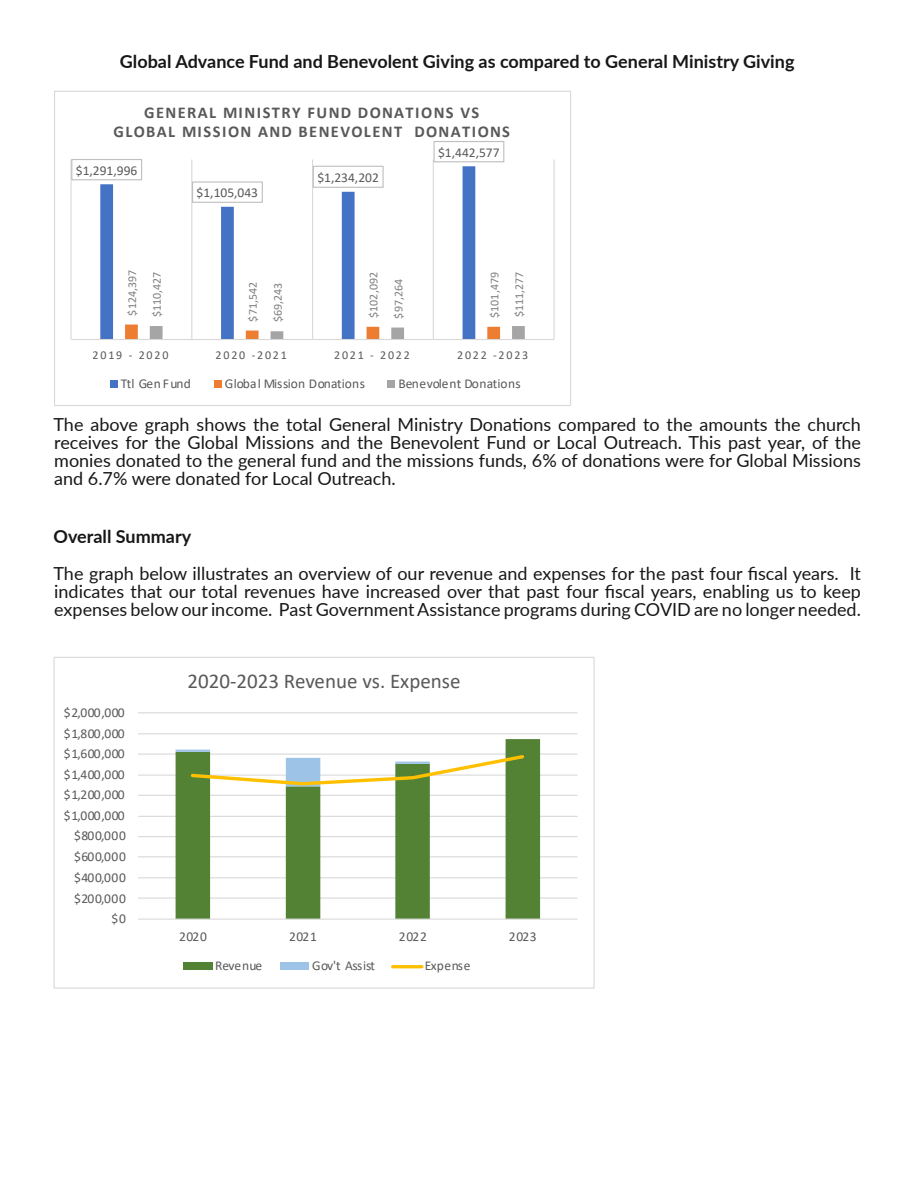
<style>
.page{position:relative;width:918px;height:1188px;background:#fff}
.page>*{position:absolute;margin:0;border:0;box-sizing:border-box;transform-origin:0 0}
.t1{font:21px "Calibri";color:#595959}
.pf0{font:18px/18px "Lato";color:#181717;text-align:justify}
.pf0-2{font:700 18px "Lato";color:#181717}
.t2{font:700 16.5px/19.5px "Calibri";letter-spacing:.08em;color:#595959;text-align:center}
.t3{font:13.5px "Calibri";color:#595959}
.t4{font:13.5px "Calibri";letter-spacing:-.025em;color:#595959}
.t5{font:13.5px "Calibri";letter-spacing:.02em;color:#595959}
.t6{font:12px "Calibri";color:#7f7f7f}
.t7{font:12px "Calibri";letter-spacing:.15em;color:#595959}
</style>
<div class="page">
<hr style="left:138px;top:898px;width:440px;height:1px;background:#d9d9d9">
<hr style="left:138px;top:877px;width:440px;height:1px;background:#d9d9d9">
<hr style="left:138px;top:856px;width:440px;height:1px;background:#d9d9d9">
<hr style="left:138px;top:836px;width:440px;height:1px;background:#d9d9d9">
<hr style="left:138px;top:816px;width:440px;height:1px;background:#d9d9d9">
<hr style="left:138px;top:795px;width:440px;height:1px;background:#d9d9d9">
<hr style="left:138px;top:775px;width:440px;height:1px;background:#d9d9d9">
<hr style="left:138px;top:754px;width:440px;height:1px;background:#d9d9d9">
<hr style="left:138px;top:733px;width:440px;height:1px;background:#d9d9d9">
<hr style="left:138px;top:712px;width:440px;height:1px;background:#d9d9d9">
<svg style="left:176px;top:739px;width:364px;height:180px"></svg>
<hr style="left:138px;top:919px;width:440px;height:1px;background:#d9d9d9">
<svg style="left:176px;top:750px;width:350px;height:37px"></svg>
<div style="left:183px;top:963px;width:29px;height:7px;background:#548235"></div>
<div style="left:281px;top:963px;width:28px;height:7px;background:#9dc3e6"></div>
<hr style="left:393px;top:965px;width:29px;height:3px;background:#ffc000">
<hr style="left:71px;top:160px;width:1px;height:180px;background:#d9d9d9">
<hr style="left:191px;top:160px;width:1px;height:180px;background:#d9d9d9">
<hr style="left:312px;top:160px;width:1px;height:180px;background:#d9d9d9">
<hr style="left:433px;top:160px;width:1px;height:180px;background:#d9d9d9">
<hr style="left:554px;top:160px;width:1px;height:180px;background:#d9d9d9">
<svg style="left:100px;top:166px;width:375px;height:173px"></svg>
<svg style="left:125px;top:325px;width:400px;height:14px"></svg>
<hr style="left:71px;top:339px;width:483px;height:1px;background:#d9d9d9">
<div style="left:72px;top:160px;width:70px;height:20px;background:#fff"></div>
<div style="left:71px;top:159px;width:71px;height:21px;border:1px solid #bfbfbf"></div>
<div style="left:193px;top:182px;width:69px;height:20px;background:#fff"></div>
<div style="left:192px;top:181px;width:71px;height:22px;border:1px solid #bfbfbf"></div>
<div style="left:313px;top:166px;width:70px;height:21px;background:#fff"></div>
<div style="left:313px;top:166px;width:71px;height:22px;border:1px solid #bfbfbf"></div>
<div style="left:434px;top:141px;width:70px;height:21px;border:1px solid #bfbfbf"></div>
<div style="left:110px;top:380px;width:8px;height:8px;background:#4472c4"></div>
<div style="left:214px;top:380px;width:8px;height:8px;background:#ed7d31"></div>
<div style="left:388px;top:380px;width:7px;height:8px;background:#a5a5a5"></div>
<div style="left:54px;top:91px;width:517px;height:315px;border:1px solid #d9d9d9"></div>
<p class="pf0-2" style="left:120px;top:49px;width:676px">Global Advance Fund and Benevolent Giving as compared to General Ministry Giving</p>
<p class="t2" style="left:114px;top:102px;width:398px">GENERAL MINISTRY FUND DONATIONS VS<br>GLOBAL MISSION AND BENEVOLENT DONATIONS</p>
<p class="t3" style="left:76px;top:161px;width:63px">$1,291,996</p>
<p class="t3" style="left:197px;top:183px;width:63px">$1,105,043</p>
<p class="t3" style="left:317px;top:168px;width:63px">$1,234,202</p>
<p class="t3" style="left:438px;top:143px;width:63px">$1,442,577</p>
<p class="t6" style="left:124px;top:316px;width:47px;rotate:-90deg">$124,397</p>
<p class="t6" style="left:149px;top:317px;width:47px;rotate:-90deg">$110,427</p>
<p class="t6" style="left:365px;top:318px;width:47px;rotate:-90deg">$102,092</p>
<p class="t6" style="left:486px;top:318px;width:47px;rotate:-90deg">$101,479</p>
<p class="t6" style="left:269px;top:322px;width:41px;rotate:-90deg">$69,243</p>
<p class="t6" style="left:390px;top:319px;width:41px;rotate:-90deg">$97,264</p>
<p class="t6" style="left:511px;top:317px;width:47px;rotate:-90deg">$111,277</p>
<p class="t6" style="left:245px;top:322px;width:41px;rotate:-90deg">$71,542</p>
<p class="t7" style="left:93px;top:347px;width:77px">2019 - 2020</p>
<p class="t7" style="left:216px;top:347px;width:73px">2020 -2021</p>
<p class="t7" style="left:334px;top:347px;width:77px">2021 - 2022</p>
<p class="t7" style="left:457px;top:347px;width:73px">2022 -2023</p>
<p class="t3" style="left:121px;top:374px;width:72px">Ttl Gen Fund</p>
<p class="t3" style="left:225px;top:374px;width:142px">Global Mission Donations</p>
<p class="t3" style="left:398px;top:374px;width:124px">Benevolent Donations</p>
<p class="pf0" style="left:54px;top:415px;width:809px">The above graph shows the total General Ministry Donations compared to the amounts the church receives for the Global Missions and the Benevolent Fund or Local Outreach. This past year, of the monies donated to the general fund and the missions funds, 6% of donations were for Global Missions and 6.7% were donated for Local Outreach.</p>
<p class="pf0-2" style="left:54px;top:524px;width:139px">Overall Summary</p>
<p class="pf0" style="left:54px;top:564px;width:809px">The graph below illustrates an overview of our revenue and expenses for the past four fiscal years. It indicates that our total revenues have increased over that past four fiscal years, enabling us to keep expenses below our income. Past Government Assistance programs during COVID are no longer needed.</p>
<p class="t3" style="left:64px;top:703px;width:62px">$2,000,000</p>
<p class="t3" style="left:64px;top:724px;width:62px">$1,800,000</p>
<p class="t3" style="left:64px;top:744px;width:62px">$1,600,000</p>
<p class="t3" style="left:64px;top:765px;width:62px">$1,400,000</p>
<p class="t3" style="left:64px;top:785px;width:62px">$1,200,000</p>
<p class="t3" style="left:64px;top:806px;width:62px">$1,000,000</p>
<p class="t3" style="left:74px;top:826px;width:53px">$800,000</p>
<p class="t3" style="left:74px;top:847px;width:53px">$600,000</p>
<p class="t3" style="left:74px;top:868px;width:53px">$400,000</p>
<p class="t3" style="left:74px;top:889px;width:53px">$200,000</p>
<p class="t3" style="left:112px;top:909px;width:16px">$0</p>
<p class="t1" style="left:188px;top:667px;width:274px">2020-2023 Revenue vs. Expense</p>
<p class="t3" style="left:179px;top:927px;width:29px">2020</p>
<p class="t3" style="left:289px;top:927px;width:29px">2021</p>
<p class="t3" style="left:399px;top:927px;width:29px">2022</p>
<p class="t3" style="left:509px;top:927px;width:29px">2023</p>
<p class="t3" style="left:215px;top:956px;width:49px">Revenue</p>
<p class="t4" style="left:312px;top:956px;width:65px">Gov't Assist</p>
<p class="t5" style="left:425px;top:956px;width:47px">Expense</p>
</div>
